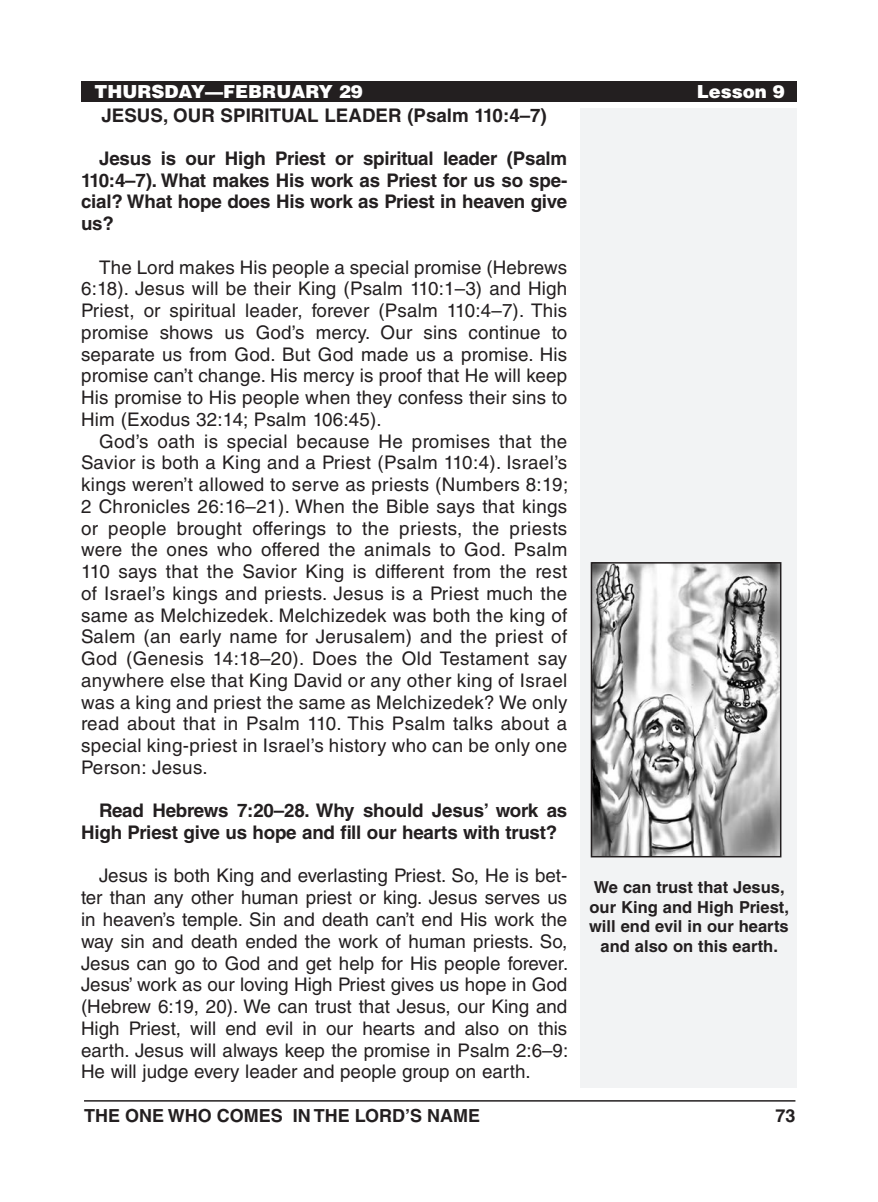
<style>
.page{position:relative;width:878px;height:1202px;background:#fff}
.page>*{position:absolute;margin:0;border:0;box-sizing:border-box;transform-origin:0 0}
.Body_Text_SpaceBefor{font:18.75px/21.8px "Helvetica LT Std";color:#231f20;text-align:justify}
.Body_Text{font:18.75px/21.8px "Helvetica LT Std";letter-spacing:.02em;color:#231f20;text-align:justify}
.Body_Text_Bold_Space{font:700 18.75px/21.8px "Helvetica LT Std";letter-spacing:-.01em;color:#231f20;text-align:justify}
.Subheadings{font:700 18.75px "Helvetica LT Std";color:#231f20}
.t1{font:700 18px "Helvetica LT Std";color:#231f20}
.Running_Head_-_Left{font:900 18px "Helvetica LT Std";color:#fff}
.Image_Captions{font:700 16.5px/19.5px "Helvetica LT Std";color:#231f20;text-align:center}
</style>
<div class="page">
<hr style="left:84px;top:1100px;width:711px;height:1px;background:#231f20">
<div style="left:580px;top:108px;width:216px;height:979px;background:#f2f3f4"></div>
<div style="left:81px;top:81px;width:715px;height:20px;background:#231f20"></div>
<img style="left:593px;top:565px;width:185px;height:289px">
<div style="left:590px;top:562px;width:191px;height:295px;border:2px solid #231f20"></div>
<p class="Running_Head_-_Left" style="left:95px;top:79px;width:270px">THURSDAY—FEBRUARY 29</p>
<p class="Running_Head_-_Left" style="left:696px;top:79px;width:90px">Lesson 9</p>
<p class="Subheadings" style="left:101px;top:103px;width:447px">JESUS, OUR SPIRITUAL LEADER (Psalm 110:4–7)</p>
<p class="Body_Text_Bold_Space" style="left:81px;top:147px;width:488px;text-indent:18px">Jesus is our High Priest or spiritual leader (Psalm 110:4–7). What makes His work as Priest for us so spe&shy;cial? What hope does His work as Priest in heaven give us?</p>
<p class="Body_Text_SpaceBefor" style="left:81px;top:256px;width:488px;text-indent:18px">The Lord makes His people a special promise (Hebrews 6:18). Jesus will be their King (Psalm 110:1–3) and High Priest, or spiritual leader, forever (Psalm 110:4–7). This promise shows us God’s mercy. Our sins continue to separate us from God. But God made us a promise. His promise can’t change. His mercy is proof that He will keep His promise to His people when they confess their sins to Him (Exodus 32:14; Psalm 106:45).</p>
<p class="Body_Text" style="left:81px;top:430px;width:488px;text-indent:18px">God’s oath is special because He promises that the Savior is both a King and a Priest (Psalm 110:4). Israel’s kings weren’t allowed to serve as priests (Numbers 8:19; 2 Chronicles 26:16–21). When the Bible says that kings or people brought offerings to the priests, the priests were the ones who offered the animals to God. Psalm 110 says that the Savior King is different from the rest of Israel’s kings and priests. Jesus is a Priest much the same as Melchizedek. Melchizedek was both the king of Salem (an early name for Jerusalem) and the priest of God (Genesis 14:18–20). Does the Old Testament say anywhere else that King David or any other king of Israel was a king and priest the same as Melchizedek? We only read about that in Psalm 110. This Psalm talks about a special king-priest in Israel’s history who can be only one Person: Jesus.</p>
<p class="Body_Text_Bold_Space" style="left:81px;top:799px;width:488px;text-indent:18px">Read Hebrews 7:20–28. Why should Jesus’ work as<br>High Priest give us hope and fill our hearts with trust?</p>
<p class="Body_Text_SpaceBefor" style="left:81px;top:865px;width:489px;text-indent:18px">Jesus is both King and everlasting Priest. So, He is bet&shy;ter than any other human priest or king. Jesus serves us in heaven’s temple. Sin and death can’t end His work the way sin and death ended the work of human priests. So, Jesus can go to God and get help for His people forever.<br>Jesus’ work as our loving High Priest gives us hope in God (Hebrew 6:19, 20). We can trust that Jesus, our King and High Priest, will end evil in our hearts and also on this earth. Jesus will always keep the promise in Psalm 2:6–9:<br>He will judge every leader and people group on earth.</p>
<p class="Image_Captions" style="left:589px;top:877px;width:201px">We can trust that Jesus, our King and High Priest, will end evil in our hearts and also on this earth.</p>
<p class="t1" style="left:84px;top:1104px;width:397px">THE ONE WHO COMES IN THE LORD’S NAME</p>
<p class="t1" style="left:775px;top:1104px;width:22px">73</p>
</div>
